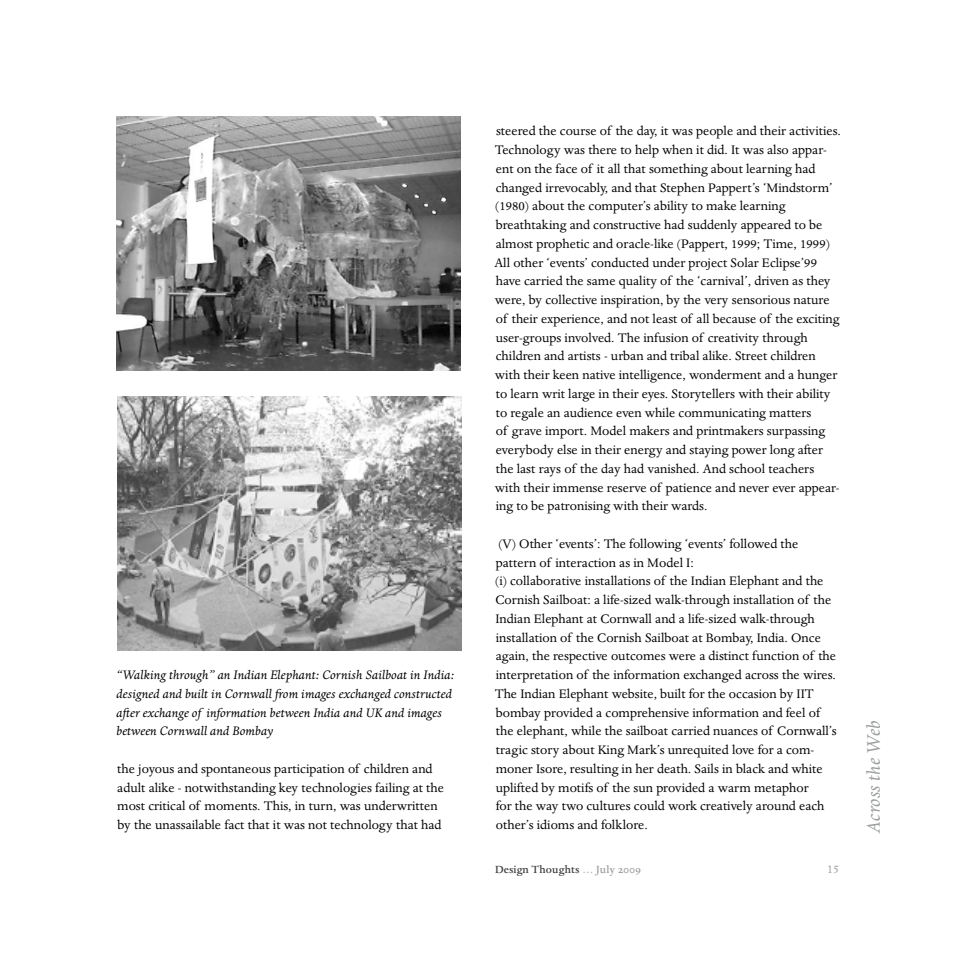
<style>
.page{position:relative;width:956px;height:956px;background:#fff}
.page>*{position:absolute;margin:0;border:0;box-sizing:border-box;transform-origin:0 0}
.t1{font:italic 21px "Dante";color:#9c9e9f}
.t2{font:14.25px/18.8px "Dante";color:#000}
.t3{font:italic 14.25px/18.8px "Dante";color:#000}
.t4{font:13.5px "Dante";color:#9c9e9f}
.t5{font:500 12px "Dante";letter-spacing:.005em;color:#3e3d40}
.s1{color:#bbbdbe}
.s2{color:#9c9e9f}
.s3{font-family:"Dante MT Medium Os F";font-weight:400;color:#9c9e9f}
</style>
<div class="page">
<img style="left:117px;top:117px;width:344px;height:254px">
<img style="left:117px;top:396px;width:345px;height:254px">
<p class="t3" style="left:117px;top:666px;width:339px">“Walking through” an Indian Elephant: Cornish Sailboat in India: designed and built in Cornwall from images exchanged constructed after exchange of information between India and UK and images between Cornwall and Bombay</p>
<p class="t2" style="left:117px;top:760px;width:328px">the joyous and spontaneous participation of children and adult alike - notwithstanding key technologies failing at the most critical of moments. This, in turn, was underwritten by the unassailable fact that it was not technology that had</p>
<p class="t2" style="left:494px;top:122px;width:348px">steered the course of the day, it was people and their activities.<br>Technology was there to help when it did. It was also appar&shy;ent on the face of it all that something about learning had changed irrevocably, and that Stephen Pappert’s ‘Mindstorm’ (1980) about the computer’s ability to make learning breathtaking and constructive had suddenly appeared to be almost prophetic and oracle-like (Pappert, 1999; Time, 1999)<br>All other ‘events’ conducted under project Solar Eclipse’99 have carried the same quality of the ‘carnival’, driven as they were, by collective inspiration, by the very sensorious nature of their experience, and not least of all because of the exciting user-groups involved. The infusion of creativity through children and artists - urban and tribal alike. Street children with their keen native intelligence, wonderment and a hunger to learn writ large in their eyes. Storytellers with their ability to regale an audience even while communicating matters<br>of grave import. Model makers and printmakers surpassing everybody else in their energy and staying power long after the last rays of the day had vanished. And school teachers with their immense reserve of patience and never ever appear&shy;ing to be patronising with their wards.</p>
<p class="t2" style="left:495px;top:535px;width:343px">(V) Other ‘events’: The following ‘events’ followed the pattern of interaction as in Model I:<br>(i) collaborative installations of the Indian Elephant and the Cornish Sailboat: a life-sized walk-through installation of the Indian Elephant at Cornwall and a life-sized walk-through installation of the Cornish Sailboat at Bombay, India. Once again, the respective outcomes were a distinct function of the interpretation of the information exchanged across the wires.<br>The Indian Elephant website, built for the occasion by IIT bombay provided a comprehensive information and feel of the elephant, while the sailboat carried nuances of Cornwall’s tragic story about King Mark’s unrequited love for a com&shy;moner Isore, resulting in her death. Sails in black and white uplifted by motifs of the sun provided a warm metaphor<br>for the way two cultures could work creatively around each other’s idioms and folklore.</p>
<p class="t5" style="left:495px;top:863px;width:147px">Design Thoughts <span class="s1">…</span> <span class="s2">July</span> <span class="s3">2009</span></p>
<p class="t4" style="left:827px;top:862px;width:13px">15</p>
<h1 class="t1" style="left:862px;top:833px;width:114px;rotate:-90deg">Across the Web</h1>
</div>
